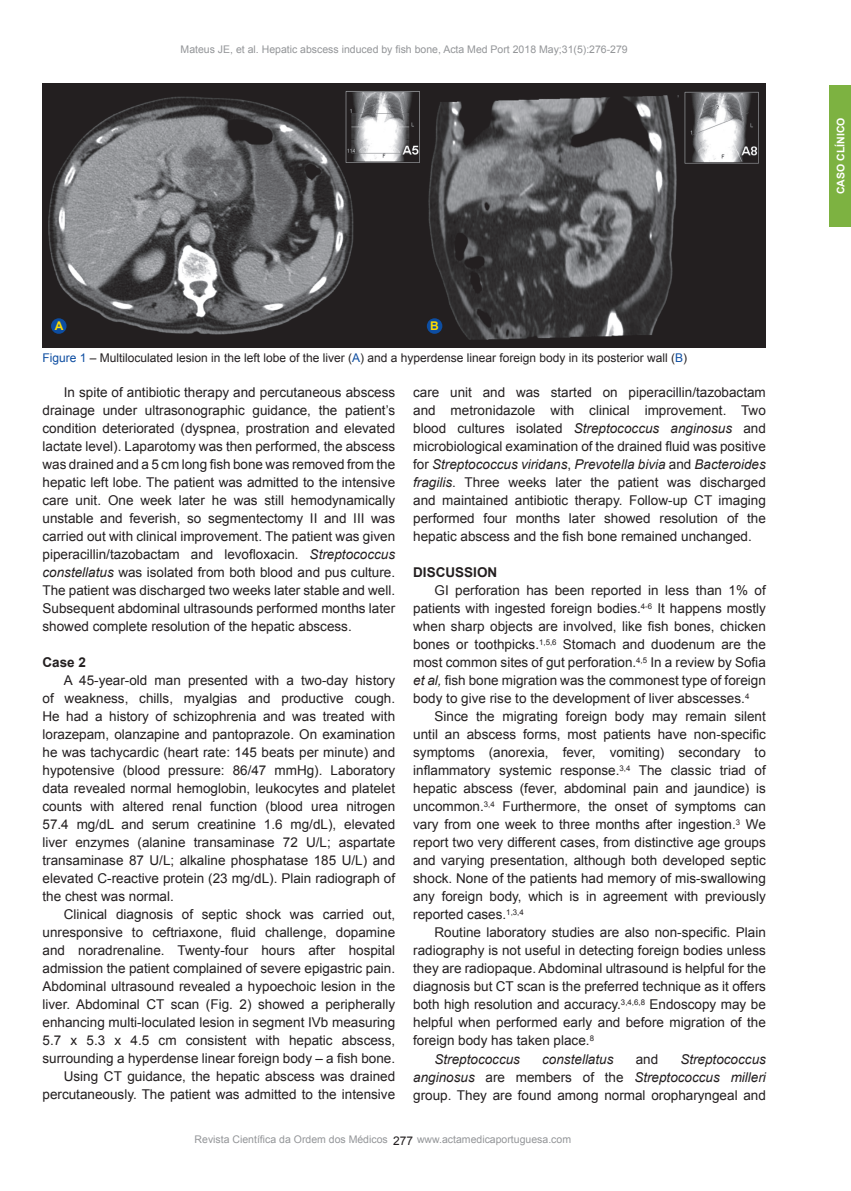
<style>
.page{position:relative;width:851px;height:1191px;background:#fff}
.page>*{position:absolute;margin:0;border:0;box-sizing:border-box;transform-origin:0 0}
.t1{font:13.5px/18px "Arial";color:#231f20;text-align:justify}
.t2{font:italic 13.5px "Arial";color:#231f20}
.t3{font:700 13.5px "Arial";color:#231f20}
.t4{font:12px "Arial";color:#231f20}
.t5{font:700 12px "Arial";color:#ffdc01}
.t6{font:10.5px "Arial";color:#939598}
.t7{font:700 10.5px "Arial";color:#fff}
.s1{color:#0d4da1}
.s2{font-style:italic}
</style>
<div class="page">
<div style="left:829px;top:85px;width:22px;height:142px;background:#7db241"></div>
<img style="left:43px;top:84px;width:723px;height:263px">
<div style="left:51px;top:318px;width:16px;height:16px;background:#0d4da1;border-radius:50%"></div>
<div style="left:427px;top:318px;width:15px;height:16px;background:#0d4da1;border-radius:50%"></div>
<p class="t6" style="left:181px;top:42px;width:449px">Mateus JE, et al. Hepatic abscess induced by fish bone, Acta Med Port 2018 May;31(5):276-279</p>
<p class="t5" style="left:55px;top:318px;width:10px">A</p>
<p class="t5" style="left:430px;top:318px;width:10px">B</p>
<p class="t4" style="left:43px;top:349px;width:646px"><span class="s1">Figure 1</span> – Multiloculated lesion in the left lobe of the liver (<span class="s1">A</span>) and a hyperdense linear foreign body in its posterior wall (<span class="s1">B</span>)</p>
<p class="t1" style="left:43px;top:383px;width:354px;text-indent:21px">In spite of antibiotic therapy and percutaneous abscess drainage under ultrasonographic guidance, the patient’s condition deteriorated (dyspnea, prostration and elevated lactate level). Laparotomy was then performed, the abscess was drained and a 5 cm long fish bone was removed from the hepatic left lobe. The patient was admitted to the intensive care unit. One week later he was still hemodynamically unstable and feverish, so segmentectomy II and III was carried out with clinical improvement. The patient was given piperacillin/tazobactam and levofloxacin. <span class="s2">Streptococcus constellatus</span> was isolated from both blood and pus culture.<br>The patient was discharged two weeks later stable and well.<br>Subsequent abdominal ultrasounds performed months later showed complete resolution of the hepatic abscess.</p>
<p class="t3" style="left:43px;top:653px;width:45px">Case 2</p>
<p class="t1" style="left:43px;top:671px;width:354px;text-indent:21px">A 45-year-old man presented with a two-day history of weakness, chills, myalgias and productive cough.<br>He had a history of schizophrenia and was treated with lorazepam, olanzapine and pantoprazole. On examination he was tachycardic (heart rate: 145 beats per minute) and hypotensive (blood pressure: 86/47 mmHg). Laboratory data revealed normal hemoglobin, leukocytes and platelet counts with altered renal function (blood urea nitrogen 57.4 mg/dL and serum creatinine 1.6 mg/dL), elevated liver enzymes (alanine transaminase 72 U/L; aspartate transaminase 87 U/L; alkaline phosphatase 185 U/L) and elevated C-reactive protein (23 mg/dL). Plain radiograph of the chest was normal.</p>
<p class="t1" style="left:43px;top:905px;width:354px;text-align:right">Clinical diagnosis of septic shock was carried out, unresponsive to ceftriaxone, fluid challenge, dopamine and noradrenaline. Twenty-four hours after hospital admission the patient complained of severe epigastric pain.<br>Abdominal ultrasound revealed a hypoechoic lesion in the liver. Abdominal CT scan (Fig. 2) showed a peripherally enhancing multi-loculated lesion in segment IVb measuring 5.7 x 5.3 x 4.5 cm consistent with hepatic abscess, surrounding a hyperdense linear foreign body – a fish bone.<br>Using CT guidance, the hepatic abscess was drained percutaneously. The patient was admitted to the intensive</p>
<p class="t1" style="left:413px;top:383px;width:354px">care unit and was started on piperacillin/tazobactam and metronidazole with clinical improvement. Two blood cultures isolated <span class="s2">Streptococcus anginosus</span> and microbiological examination of the drained fluid was positive for <span class="s2">Streptococcus viridans</span>, <span class="s2">Prevotella bivia</span> and <span class="s2">Bacteroides fragilis</span>. Three weeks later the patient was discharged and maintained antibiotic therapy. Follow-up CT imaging performed four months later showed resolution of the hepatic abscess and the fish bone remained unchanged.</p>
<p class="t3" style="left:413px;top:563px;width:86px">DISCUSSION</p>
<p class="t1" style="left:413px;top:581px;width:354px;text-indent:21px">GI perforation has been reported in less than 1% of patients with ingested foreign bodies.<sup>4-6</sup> It happens mostly when sharp objects are involved, like fish bones, chicken bones or toothpicks.<sup>1,5,6</sup> Stomach and duodenum are the most common sites of gut perforation.<sup>4,5</sup> In a review by Sofia <span class="s2">et al,</span> fish bone migration was the commonest type of foreign body to give rise to the development of liver abscesses.<sup>4</sup></p>
<p class="t1" style="left:413px;top:707px;width:354px;text-indent:21px">Since the migrating foreign body may remain silent until an abscess forms, most patients have non-specific symptoms (anorexia, fever, vomiting) secondary to inflammatory systemic response.<sup>3,4</sup> The classic triad of hepatic abscess (fever, abdominal pain and jaundice) is uncommon.<sup>3,4</sup> Furthermore, the onset of symptoms can vary from one week to three months after ingestion.<sup>3</sup> We report two very different cases, from distinctive age groups and varying presentation, although both developed septic shock. None of the patients had memory of mis-swallowing any foreign body, which is in agreement with previously reported cases.<sup>1,3,4</sup></p>
<p class="t1" style="left:434px;top:923px;width:333px">Routine laboratory studies are also non-specific. Plain</p>
<p class="t1" style="left:413px;top:941px;width:354px">radiography is not useful in detecting foreign bodies unless</p>
<p class="t1" style="left:413px;top:959px;width:354px">they are radiopaque. Abdominal ultrasound is helpful for the</p>
<p class="t1" style="left:413px;top:977px;width:354px">diagnosis but CT scan is the preferred technique as it offers</p>
<p class="t1" style="left:413px;top:995px;width:354px">both high resolution and accuracy.<sup>3,4,6,8</sup> Endoscopy may be</p>
<p class="t1" style="left:413px;top:1013px;width:354px">helpful when performed early and before migration of the</p>
<p class="t1" style="left:413px;top:1031px;width:182px">foreign body has taken place.<sup>8</sup></p>
<p class="t2" style="left:434px;top:1050px;width:87px">Streptococcus</p>
<p class="t2" style="left:542px;top:1050px;width:73px">constellatus</p>
<p class="t1" style="left:635px;top:1049px;width:24px">and</p>
<p class="t1" style="left:413px;top:1049px;width:354px;text-indent:267px"><span class="s2">Streptococcus anginosus</span> are members of the <span class="s2">Streptococcus milleri </span>group. They are found among normal oropharyngeal and</p>
<p class="t6" style="left:195px;top:1132px;width:195px">Revista Científica da Ordem dos Médicos</p>
<p class="t6" style="left:417px;top:1132px;width:156px">www.actamedicaportuguesa.com</p>
<p class="t4" style="left:393px;top:1132px;width:22px">277</p>
<p class="t7" style="left:833px;top:194px;width:78px;rotate:-90deg">CASO CLÍNICO</p>
</div>
